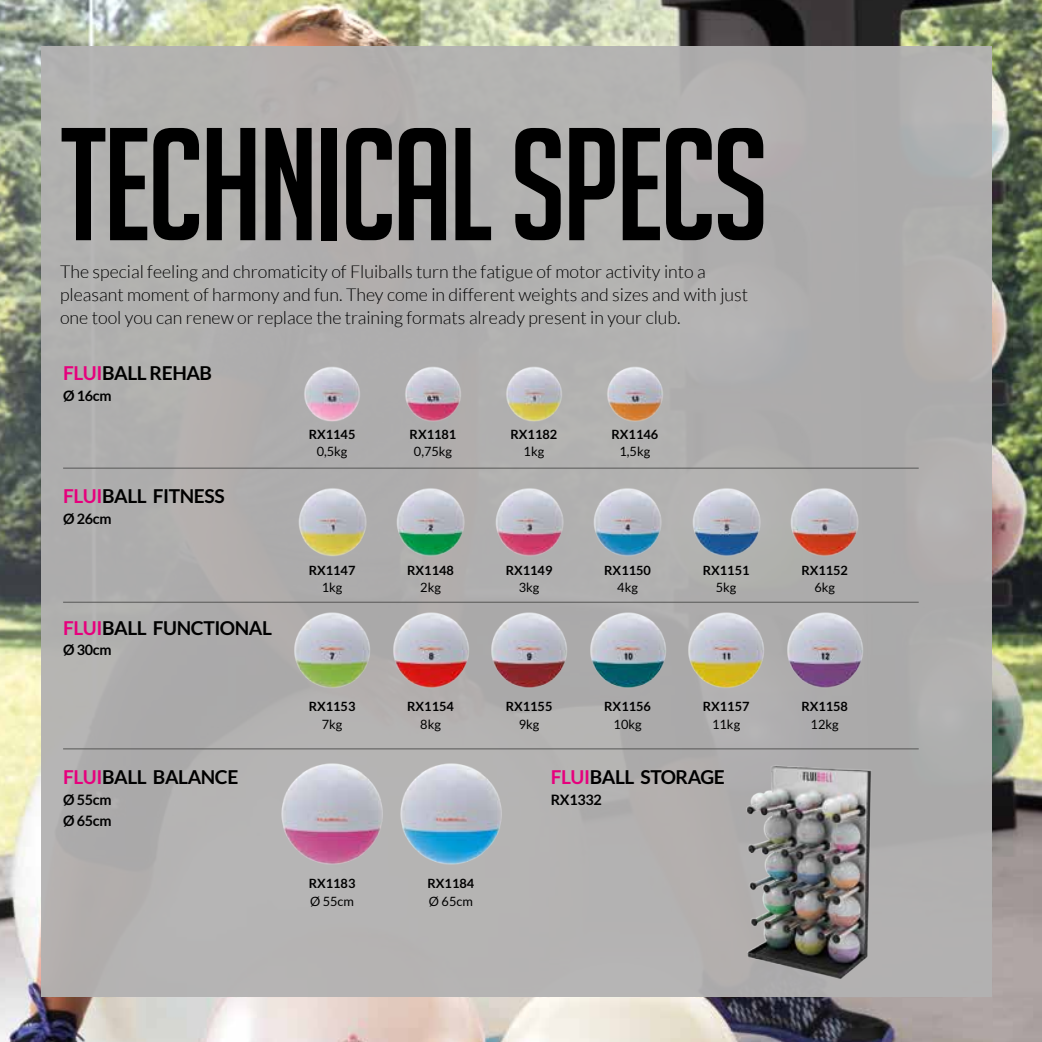
<style>
.page{position:relative;width:1042px;height:1042px;background:#fff}
.page>*{position:absolute;margin:0;border:0;box-sizing:border-box;transform-origin:0 0}
.t1{font:156.28px "Big Noodle Titling";letter-spacing:-.025em;color:#000}
.t2{font:700 19.25px "Lato";letter-spacing:-.02em;color:#000}
.t3{font:300 17.68px/23.1px "Lato";color:#000}
.t4{font:700 14.35px/20.8px "Lato";letter-spacing:-.02em;color:#000}
.t5{font:700 12.78px "Lato";color:#000}
.t6{font:12.78px "Lato";color:#000}
.s1{color:#e6007d}
</style>
<div class="page">
<img style="left:0;top:0;width:1042px;height:1042px">
<div style="left:41px;top:46px;width:950px;height:950px;background:#b3b2b2"></div>
<img style="left:747px;top:766px;width:125px;height:213px">
<img style="left:400px;top:763px;width:102px;height:102px">
<img style="left:281px;top:763px;width:102px;height:102px">
<img style="left:304px;top:367px;width:56px;height:55px">
<img style="left:294px;top:612px;width:76px;height:76px">
<img style="left:299px;top:488px;width:67px;height:68px">
<img style="left:397px;top:488px;width:68px;height:68px">
<img style="left:393px;top:612px;width:76px;height:76px">
<img style="left:405px;top:367px;width:56px;height:54px">
<img style="left:506px;top:367px;width:56px;height:55px">
<img style="left:496px;top:488px;width:68px;height:68px">
<img style="left:491px;top:612px;width:76px;height:76px">
<img style="left:607px;top:366px;width:56px;height:56px">
<img style="left:594px;top:488px;width:68px;height:68px">
<img style="left:590px;top:612px;width:76px;height:76px">
<img style="left:692px;top:488px;width:69px;height:68px">
<img style="left:688px;top:612px;width:76px;height:76px">
<img style="left:791px;top:488px;width:67px;height:68px">
<img style="left:787px;top:612px;width:76px;height:76px">
<hr style="left:63px;top:468px;width:855px;height:1px;background:#575756">
<hr style="left:63px;top:602px;width:855px;height:1px;background:#575756">
<hr style="left:63px;top:748px;width:855px;height:1px;background:#575756">
<h1 class="t1" style="left:60px;top:100px;width:710px">TECHNICAL SPECS</h1>
<p class="t3" style="left:60px;top:260px;width:689px">The special feeling and chromaticity of Fluiballs turn the fatigue of motor activity into a pleasant moment of harmony and fun. They come in different weights and sizes and with just one tool you can renew or replace the training formats already present in your club.</p>
<p class="t2" style="left:63px;top:362px;width:150px"><span class="s1">FLUI</span>BALL REHAB</p>
<p class="t4" style="left:63px;top:385px;width:50px">Ø 16cm</p>
<p class="t2" style="left:63px;top:485px;width:163px"><span class="s1">FLUI</span>BALL FITNESS</p>
<p class="t4" style="left:63px;top:508px;width:50px">Ø 26cm</p>
<p class="t2" style="left:63px;top:616px;width:210px"><span class="s1">FLUI</span>BALL FUNCTIONAL</p>
<p class="t4" style="left:63px;top:639px;width:50px">Ø 30cm</p>
<p class="t2" style="left:63px;top:766px;width:177px"><span class="s1">FLUI</span>BALL BALANCE</p>
<p class="t4" style="left:63px;top:789px;width:50px">Ø 55cm<br>Ø 65cm</p>
<p class="t5" style="left:309px;top:427px;width:48px">RX1145</p>
<p class="t6" style="left:317px;top:445px;width:32px">0,5kg</p>
<p class="t5" style="left:309px;top:563px;width:48px">RX1147</p>
<p class="t6" style="left:322px;top:580px;width:22px">1kg</p>
<p class="t5" style="left:309px;top:699px;width:48px">RX1153</p>
<p class="t6" style="left:322px;top:717px;width:22px">7kg</p>
<p class="t5" style="left:309px;top:876px;width:48px">RX1183</p>
<p class="t6" style="left:310px;top:894px;width:45px">Ø 55cm</p>
<p class="t5" style="left:410px;top:427px;width:48px">RX1181</p>
<p class="t6" style="left:414px;top:445px;width:40px">0,75kg</p>
<p class="t5" style="left:407px;top:563px;width:48px">RX1148</p>
<p class="t6" style="left:420px;top:580px;width:22px">2kg</p>
<p class="t5" style="left:510px;top:427px;width:48px">RX1182</p>
<p class="t6" style="left:523px;top:445px;width:22px">1kg</p>
<p class="t5" style="left:506px;top:563px;width:48px">RX1149</p>
<p class="t6" style="left:519px;top:580px;width:22px">3kg</p>
<p class="t5" style="left:611px;top:427px;width:48px">RX1146</p>
<p class="t6" style="left:619px;top:445px;width:32px">1,5kg</p>
<p class="t5" style="left:604px;top:563px;width:48px">RX1150</p>
<p class="t6" style="left:617px;top:580px;width:22px">4kg</p>
<p class="t5" style="left:703px;top:563px;width:48px">RX1151</p>
<p class="t6" style="left:716px;top:580px;width:22px">5kg</p>
<p class="t5" style="left:407px;top:699px;width:48px">RX1154</p>
<p class="t6" style="left:420px;top:717px;width:22px">8kg</p>
<p class="t5" style="left:427px;top:876px;width:48px">RX1184</p>
<p class="t6" style="left:429px;top:894px;width:45px">Ø 65cm</p>
<p class="t5" style="left:506px;top:699px;width:48px">RX1155</p>
<p class="t6" style="left:519px;top:717px;width:22px">9kg</p>
<p class="t5" style="left:604px;top:699px;width:48px">RX1156</p>
<p class="t6" style="left:613px;top:717px;width:30px">10kg</p>
<p class="t5" style="left:703px;top:699px;width:48px">RX1157</p>
<p class="t6" style="left:712px;top:717px;width:30px">11kg</p>
<p class="t2" style="left:551px;top:766px;width:176px"><span class="s1">FLUI</span>BALL STORAGE</p>
<p class="t4" style="left:551px;top:789px;width:52px">RX1332</p>
<p class="t5" style="left:801px;top:563px;width:48px">RX1152</p>
<p class="t6" style="left:814px;top:580px;width:22px">6kg</p>
<p class="t5" style="left:801px;top:699px;width:48px">RX1158</p>
<p class="t6" style="left:810px;top:717px;width:30px">12kg</p>
</div>
